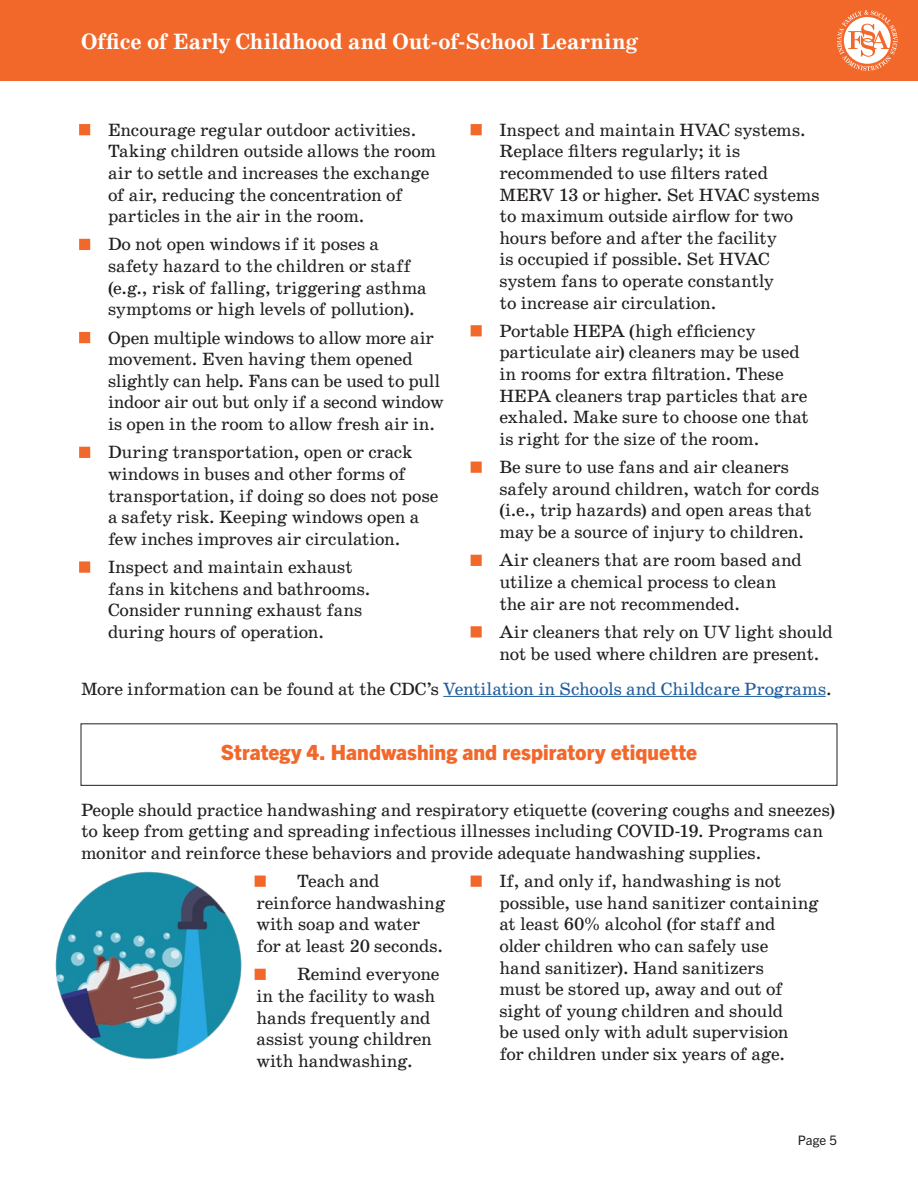
<style>
.page{position:relative;width:918px;height:1188px;background:#fff}
.page>*{position:absolute;margin:0;border:0;box-sizing:border-box;transform-origin:0 0}
.t1{font:700 22.5px "School";letter-spacing:-.005em;color:#fff}
.t2{font:800 21px "Trade Gothic Next LT Pro";letter-spacing:.005em;color:#f2682b}
.t3{font:18px/21.6px "School";letter-spacing:-.015em;color:#231f20}
.Bulleted_List{font:18px "School";letter-spacing:-.015em;color:#215e9f}
.t4{font:13.2px "Trade Gothic Next LT Pro";color:#231f20}
.s1{font-family:"Minion Pro";color:#f2682b}
.s2{color:#231f20}
</style>
<div class="page">
<div style="left:0;top:0;width:918px;height:81px;background:#f2682b"></div>
<svg style="left:837px;top:10px;width:61px;height:61px"></svg>
<hr style="left:443px;top:696px;width:383px;height:1px;background:#215e9f">
<div style="left:81px;top:723px;width:756px;height:63px;border:1px solid #231f20"></div>
<img style="left:55px;top:871px;width:187px;height:189px">
<p class="t1" style="left:81px;top:28px;width:559px">Office of Early Childhood and Out-of-School Learning</p>
<p class="t3" style="left:500px;top:119px;width:322px;text-indent:-27px"><span class="s1">■</span> Inspect and maintain HVAC systems.<br>Replace filters regularly; it is recommended to use filters rated MERV 13 or higher. Set HVAC systems to maximum outside airflow for two hours before and after the facility<br>is occupied if possible. Set HVAC system fans to operate constantly<br>to increase air circulation.</p>
<p class="t3" style="left:500px;top:320px;width:311px;text-indent:-27px"><span class="s1">■</span> Portable HEPA (high efficiency particulate air) cleaners may be used in rooms for extra filtration. These HEPA cleaners trap particles that are exhaled. Make sure to choose one that is right for the size of the room.</p>
<p class="t3" style="left:500px;top:456px;width:321px;text-indent:-27px"><span class="s1">■</span> Be sure to use fans and air cleaners safely around children, watch for cords (i.e., trip hazards) and open areas that may be a source of injury to children.</p>
<p class="t3" style="left:500px;top:550px;width:304px;text-indent:-27px"><span class="s1">■</span> Air cleaners that are room based and utilize a chemical process to clean the air are not recommended.</p>
<p class="t3" style="left:500px;top:621px;width:335px;text-indent:-27px"><span class="s1">■</span> Air cleaners that rely on UV light should not be used where children are present.</p>
<p class="Bulleted_List" style="left:81px;top:678px;width:752px"><span class="s2">More information can be found at the CDC’s</span> Ventilation in Schools and Childcare Programs<span class="s2">.</span></p>
<p class="t3" style="left:108px;top:119px;width:330px;text-indent:-27px"><span class="s1">■</span> Encourage regular outdoor activities.<br>Taking children outside allows the room air to settle and increases the exchange of air, reducing the concentration of particles in the air in the room.</p>
<p class="t3" style="left:108px;top:234px;width:320px;text-indent:-27px"><span class="s1">■</span> Do not open windows if it poses a safety hazard to the children or staff (e.g., risk of falling, triggering asthma symptoms or high levels of pollution).</p>
<p class="t3" style="left:108px;top:327px;width:337px;text-indent:-27px"><span class="s1">■</span> Open multiple windows to allow more air movement. Even having them opened slightly can help. Fans can be used to pull indoor air out but only if a second window is open in the room to allow fresh air in.</p>
<p class="t3" style="left:108px;top:442px;width:332px;text-indent:-27px"><span class="s1">■</span> During transportation, open or crack windows in buses and other forms of transportation, if doing so does not pose a safety risk. Keeping windows open a few inches improves air circulation.</p>
<p class="t3" style="left:108px;top:556px;width:264px;text-indent:-27px"><span class="s1">■</span> Inspect and maintain exhaust fans in kitchens and bathrooms.<br>Consider running exhaust fans during hours of operation.</p>
<h3 class="t2" style="left:221px;top:738px;width:478px">Strategy 4. Handwashing and respiratory etiquette</h3>
<p class="t3" style="left:81px;top:799px;width:756px">People should practice handwashing and respiratory etiquette (covering coughs and sneezes) to keep from getting and spreading infectious illnesses including COVID-19. Programs can monitor and reinforce these behaviors and provide adequate handwashing supplies.</p>
<p class="t3" style="left:256px;top:870px;width:191px"><span class="s1">■</span> Teach and reinforce handwashing with soap and water for at least 20 seconds.</p>
<p class="t3" style="left:256px;top:964px;width:185px"><span class="s1">■</span> Remind everyone in the facility to wash hands frequently and assist young children with handwashing.</p>
<p class="t3" style="left:500px;top:870px;width:321px;text-indent:-27px"><span class="s1">■</span> If, and only if, handwashing is not possible, use hand sanitizer containing at least 60% alcohol (for staff and older children who can safely use<br>hand sanitizer). Hand sanitizers<br>must be stored up, away and out of sight of young children and should<br>be used only with adult supervision<br>for children under six years of age.</p>
<p class="t4" style="left:798px;top:1131px;width:41px">Page 5</p>
</div>
